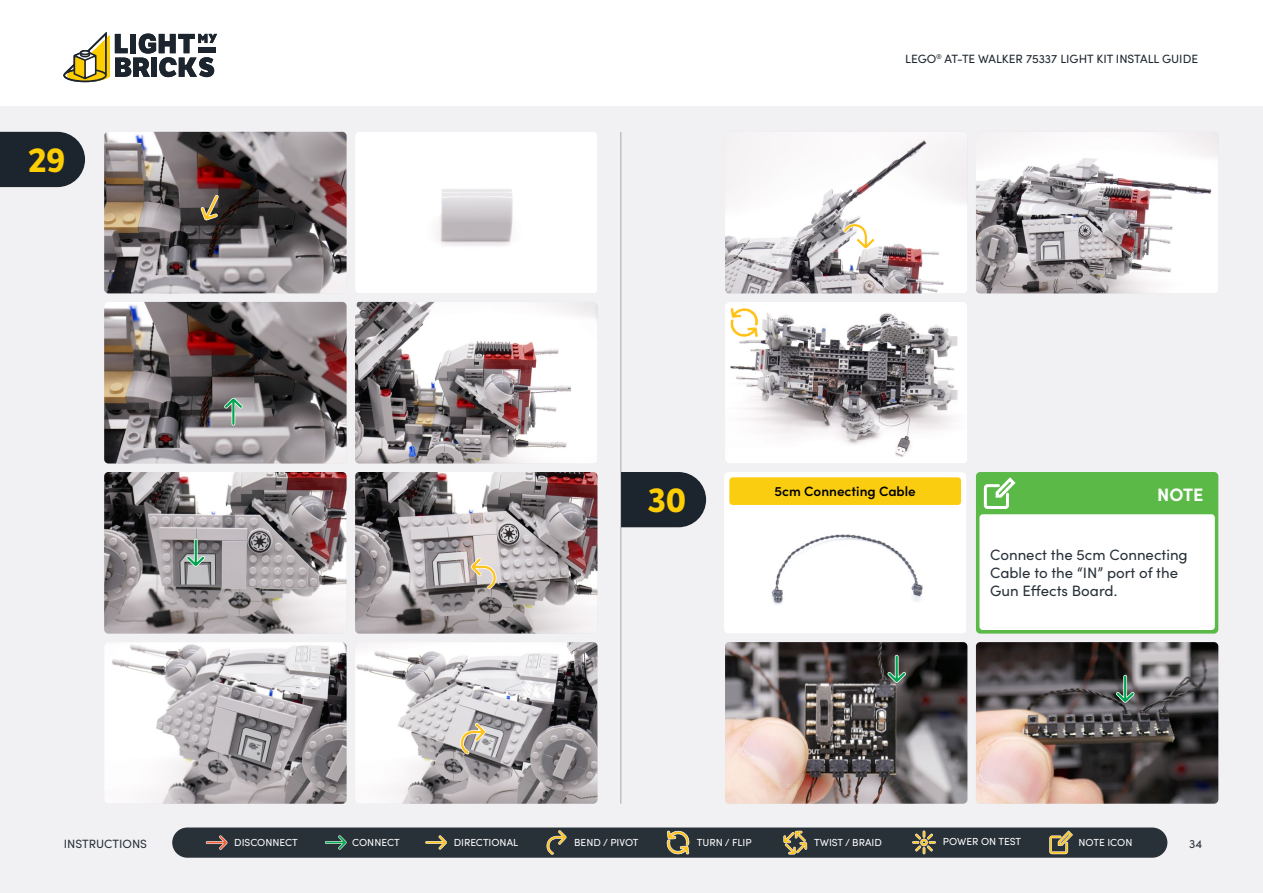
<style>
.page{position:relative;width:1263px;height:893px;background:#fff}
.page>*{position:absolute;margin:0;border:0;box-sizing:border-box;transform-origin:0 0}
.t1{font:700 33px "LFT Etica";color:#ffcd03}
.t2{font:700 18px "Sofia Pro";color:#fff}
.t3{font:15px/18px "Sofia Pro";color:#283038}
.t4{font:600 13.5px "Sofia Pro";color:#000}
.t5{font:12px "Sofia Pro";color:#1c252d}
.t6{font:12px "Sofia Pro";color:#283038}
.t7{font:10.2px "Sofia Pro";color:#fff}
</style>
<div class="page">
<div style="left:0;top:106px;width:1263px;height:787px;background:#f1f1f3"></div>
<hr style="left:621px;top:132px;width:1px;height:672px;background:#000">
<div style="left:172px;top:827px;width:995px;height:31px;background:#283038;border-radius:15px"></div>
<svg style="left:783px;top:831px;width:24px;height:23px"></svg>
<svg style="left:206px;top:835px;width:22px;height:15px"></svg>
<svg style="left:325px;top:835px;width:22px;height:15px"></svg>
<svg style="left:425px;top:835px;width:22px;height:15px"></svg>
<svg style="left:546px;top:830px;width:21px;height:25px"></svg>
<svg style="left:1049px;top:830px;width:24px;height:24px"></svg>
<svg style="left:912px;top:830px;width:24px;height:24px"></svg>
<svg style="left:666px;top:830px;width:24px;height:25px"></svg>
<svg style="left:63px;top:32px;width:154px;height:50px"></svg>
<svg style="left:0;top:132px;width:85px;height:55px;background:#2a333a"></svg>
<svg style="left:621px;top:472px;width:85px;height:55px;background:#2a333a"></svg>
<img style="left:976px;top:132px;width:242px;height:161px">
<img style="left:104px;top:132px;width:243px;height:161px">
<img style="left:725px;top:132px;width:242px;height:161px">
<img style="left:355px;top:302px;width:242px;height:161px">
<img style="left:355px;top:472px;width:242px;height:162px">
<img style="left:725px;top:642px;width:242px;height:162px">
<img style="left:355px;top:642px;width:242px;height:162px">
<img style="left:976px;top:642px;width:242px;height:162px">
<img style="left:104px;top:472px;width:243px;height:162px">
<img style="left:104px;top:302px;width:243px;height:161px">
<img style="left:725px;top:302px;width:242px;height:161px">
<img style="left:105px;top:642px;width:242px;height:162px">
<img style="left:355px;top:132px;width:242px;height:161px">
<div style="left:976px;top:472px;width:242px;height:162px;background:#5bba47;border-radius:4px"></div>
<div style="left:979px;top:514px;width:236px;height:116px;background:#fff;border-radius:3px"></div>
<svg style="left:983px;top:477px;width:33px;height:32px"></svg>
<div style="left:724px;top:472px;width:242px;height:161px;background:#fff"></div>
<div style="left:729px;top:477px;width:232px;height:28px;background:#fbcd10;border-radius:3px"></div>
<svg style="left:186px;top:539px;width:19px;height:28px"></svg>
<svg style="left:224px;top:398px;width:19px;height:28px"></svg>
<svg style="left:887px;top:655px;width:19px;height:28px"></svg>
<svg style="left:1116px;top:675px;width:18px;height:28px"></svg>
<svg style="left:201px;top:195px;width:18px;height:26px"></svg>
<svg style="left:843px;top:223px;width:32px;height:26px"></svg>
<svg style="left:470px;top:558px;width:26px;height:31px"></svg>
<svg style="left:460px;top:723px;width:26px;height:31px"></svg>
<svg style="left:728px;top:306px;width:32px;height:33px"></svg>
<h1 class="t1" style="left:29px;top:140px;width:38px">29</h1>
<p class="t5" style="left:905px;top:50px;width:294px">LEGO<sup>®</sup> AT-TE WALKER 75337 LIGHT KIT INSTALL GUIDE</p>
<h3 class="t4" style="left:775px;top:481px;width:143px">5cm Connecting Cable</h3>
<h1 class="t1" style="left:648px;top:480px;width:40px">30</h1>
<h2 class="t2" style="left:1157px;top:481px;width:48px">NOTE</h2>
<h3 class="t3" style="left:990px;top:544px;width:199px">Connect the 5cm Connecting<br>Cable to the “IN” port of the<br>Gun Effects Board.</h3>
<p class="t6" style="left:64px;top:835px;width:85px">INSTRUCTIONS</p>
<p class="t7" style="left:234px;top:835px;width:65px">DISCONNECT</p>
<p class="t7" style="left:352px;top:835px;width:49px">CONNECT</p>
<p class="t7" style="left:454px;top:835px;width:66px">DIRECTIONAL</p>
<p class="t7" style="left:574px;top:835px;width:66px">BEND / PIVOT</p>
<p class="t7" style="left:697px;top:835px;width:56px">TURN / FLIP</p>
<p class="t7" style="left:814px;top:835px;width:69px">TWIST / BRAID</p>
<p class="t7" style="left:943px;top:834px;width:80px">POWER ON TEST</p>
<p class="t7" style="left:1078px;top:835px;width:55px">NOTE ICON</p>
<p class="t6" style="left:1189px;top:835px;width:15px">34</p>
</div>
